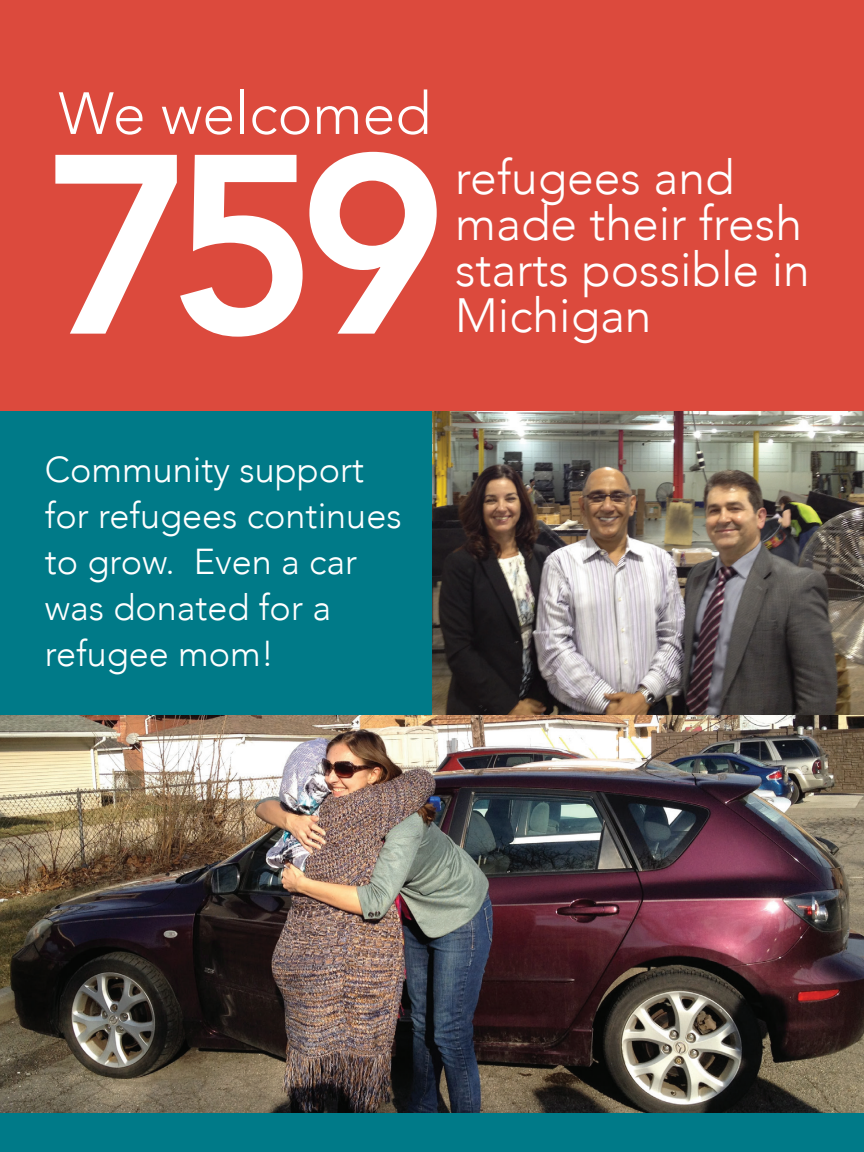
<style>
.page{position:relative;width:864px;height:1152px;background:#fff}
.page>*{position:absolute;margin:0;border:0;box-sizing:border-box;transform-origin:0 0}
.t1{font:800 252.6px "Avenir";color:#fff}
.t2{font:300 58.8px "Avenir";color:#fff}
.t3{font:300 48px/46px "Avenir";color:#fff}
.t4{font:300 36px/46px "Avenir";color:#fff}
</style>
<div class="page">
<img style="left:0;top:715px;width:864px;height:399px">
<img style="left:432px;top:411px;width:432px;height:304px">
<div style="left:0;top:1114px;width:864px;height:38px;background:#007a88"></div>
<div style="left:0;top:0;width:864px;height:411px;background:#dc4a3d"></div>
<div style="left:0;top:411px;width:432px;height:304px;background:#007a88"></div>
<h2 class="t2" style="left:58px;top:79px;width:374px">We welcomed</h2>
<h1 class="t1" style="left:45px;top:49px;width:405px">759</h1>
<h3 class="t3" style="left:455px;top:154px;width:356px">refugees and made their fresh starts possible in<br>Michigan</h3>
<p class="t4" style="left:45px;top:447px;width:358px">Community support for refugees continues to grow. Even a car was donated for a refugee mom!</p>
</div>
